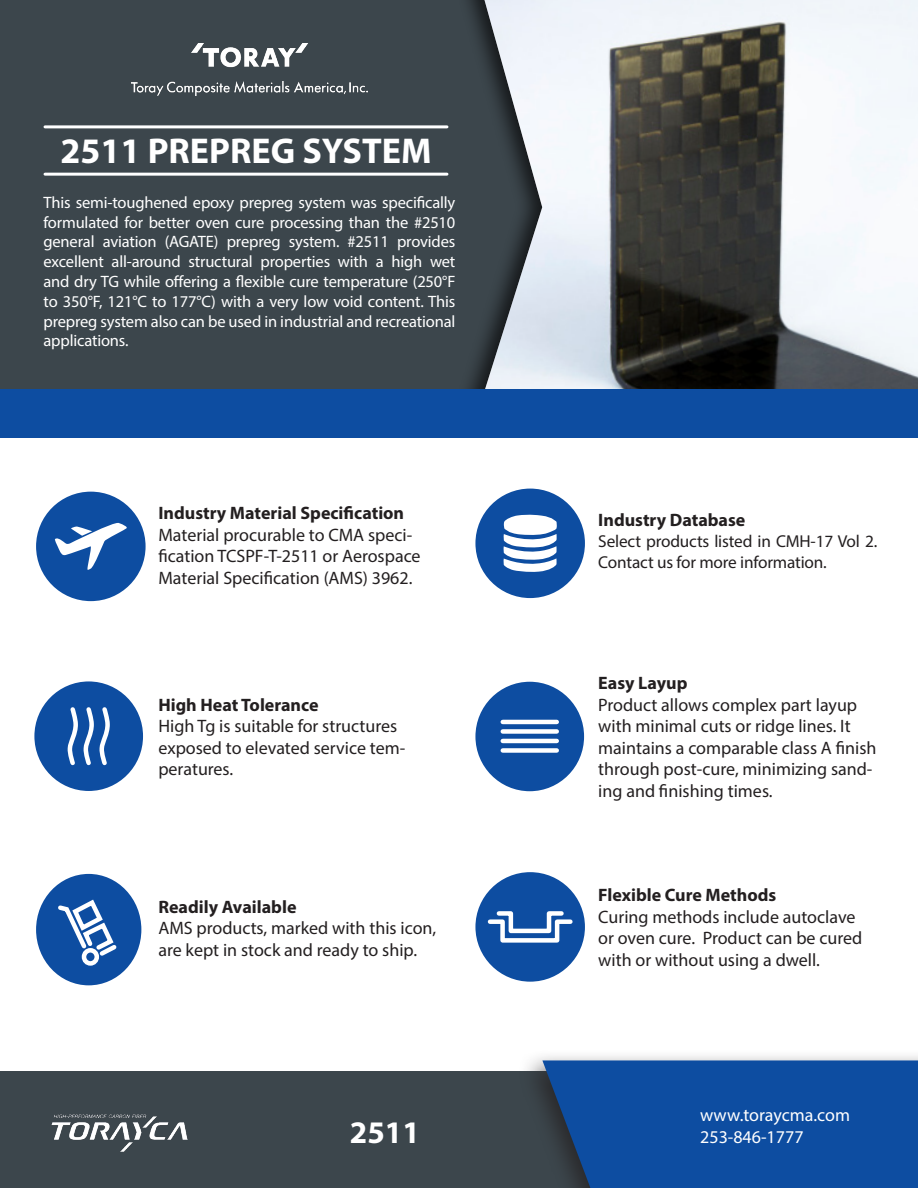
<style>
.page{position:relative;width:918px;height:1188px;background:#fff}
.page>*{position:absolute;margin:0;border:0;box-sizing:border-box;transform-origin:0 0}
.t1{font:700 36px "Myriad Pro";color:#fff}
.t2{font:700 31.5px "Myriad Pro";color:#fff}
.t3{font:18px/21.6px "Myriad Pro";color:#231f20}
.t4{font:700 18px "Myriad Pro";color:#231f20}
.t5{font:18px "Myriad Pro";color:#fff}
.t6{font:17.25px/20.7px "Myriad Pro";letter-spacing:-.01em;color:#231f20}
.t7{font:16.5px/19.8px "Myriad Pro";letter-spacing:-.01em;color:#fff;text-align:justify}
</style>
<div class="page">
<svg style="left:543px;top:0;width:375px;height:389px"></svg>
<div style="left:34px;top:681px;width:109px;height:110px;background:#0d4da1;border-radius:50%"></div>
<svg style="left:67px;top:707px;width:43px;height:59px"></svg>
<div style="left:475px;top:872px;width:110px;height:110px;background:#0d4da1;border-radius:50%"></div>
<svg style="left:487px;top:911px;width:86px;height:32px"></svg>
<div style="left:0;top:0;width:543px;height:416px;background:#231f20;opacity:.75"></div>
<div style="left:0;top:1072px;width:721px;height:116px;background:#3c464c"></div>
<div style="left:517px;top:1050px;width:401px;height:138px;background:#231f20;opacity:.75"></div>
<svg style="left:542px;top:1060px;width:376px;height:128px;background:#104c9a"></svg>
<div style="left:0;top:389px;width:918px;height:48px;background:#0d4da1"></div>
<hr style="left:45px;top:173px;width:402px;height:3px;background:#fff">
<img style="left:51px;top:1114px;width:137px;height:38px">
<hr style="left:45px;top:125px;width:402px;height:3px;background:#fff">
<div style="left:475px;top:682px;width:109px;height:109px;background:#0d4da1;border-radius:50%"></div>
<div style="left:503px;top:748px;width:54px;height:5px;background:#fff"></div>
<hr style="left:503px;top:739px;width:54px;height:4px;background:#fff">
<div style="left:503px;top:729px;width:54px;height:5px;background:#fff"></div>
<hr style="left:503px;top:720px;width:54px;height:4px;background:#fff">
<div style="left:36px;top:874px;width:105px;height:111px;background:#0d4da1;border-radius:50%"></div>
<svg style="left:58px;top:899px;width:59px;height:61px"></svg>
<div style="left:82px;top:948px;width:17px;height:18px;border:4px solid #fff;border-radius:50%"></div>
<img style="left:132px;top:44px;width:235px;height:51px">
<div style="left:36px;top:492px;width:110px;height:109px;background:#0d4da1;border-radius:50%"></div>
<svg style="left:54px;top:522px;width:73px;height:48px"></svg>
<div style="left:475px;top:489px;width:110px;height:109px;background:#0d4da1;border-radius:50%"></div>
<svg style="left:503px;top:514px;width:54px;height:58px"></svg>
<p class="t1" style="left:61px;top:128px;width:372px">2511 PREPREG SYSTEM</p>
<p class="t7" style="left:44px;top:192px;width:413px">This semi-toughened epoxy prepreg system was specifically formulated for better oven cure processing than the #2510 general aviation (AGATE) prepreg system. #2511 provides excellent all-around structural properties with a high wet and dry TG while offering a flexible cure temperature (250°F to 350°F, 121°C to 177°C) with a very low void content. This prepreg system also can be used in industrial and recreational applications.</p>
<p class="t4" style="left:158px;top:501px;width:247px">Industry Material Specification</p>
<p class="t3" style="left:158px;top:524px;width:264px">Material procurable to CMA speci&shy;fication TCSPF-T-2511 or Aerospace<br>Material Specification (AMS) 3962.</p>
<p class="t4" style="left:158px;top:693px;width:162px">High Heat Tolerance</p>
<p class="t3" style="left:158px;top:715px;width:248px">High Tg is suitable for structures exposed to elevated service tem&shy;peratures.</p>
<p class="t4" style="left:158px;top:895px;width:140px">Readily Available</p>
<p class="t3" style="left:158px;top:917px;width:279px">AMS products, marked with this icon, are kept in stock and ready to ship.</p>
<p class="t2" style="left:350px;top:1112px;width:71px">2511</p>
<p class="t4" style="left:598px;top:508px;width:149px">Industry Database</p>
<p class="t6" style="left:598px;top:530px;width:280px">Select products listed in CMH-17 Vol 2.<br>Contact us for more information.</p>
<p class="t4" style="left:598px;top:671px;width:91px">Easy Layup</p>
<p class="t3" style="left:598px;top:693px;width:280px">Product allows complex part layup with minimal cuts or ridge lines. It maintains a comparable class A finish through post-cure, minimizing sand&shy;ing and finishing times.</p>
<p class="t4" style="left:598px;top:883px;width:180px">Flexible Cure Methods</p>
<p class="t3" style="left:598px;top:906px;width:265px">Curing methods include autoclave or oven cure. Product can be cured with or without using a dwell.</p>
<p class="t5" style="left:700px;top:1104px;width:151px">www.toraycma.com</p>
<p class="t5" style="left:700px;top:1125px;width:105px">253-846-1777</p>
</div>
